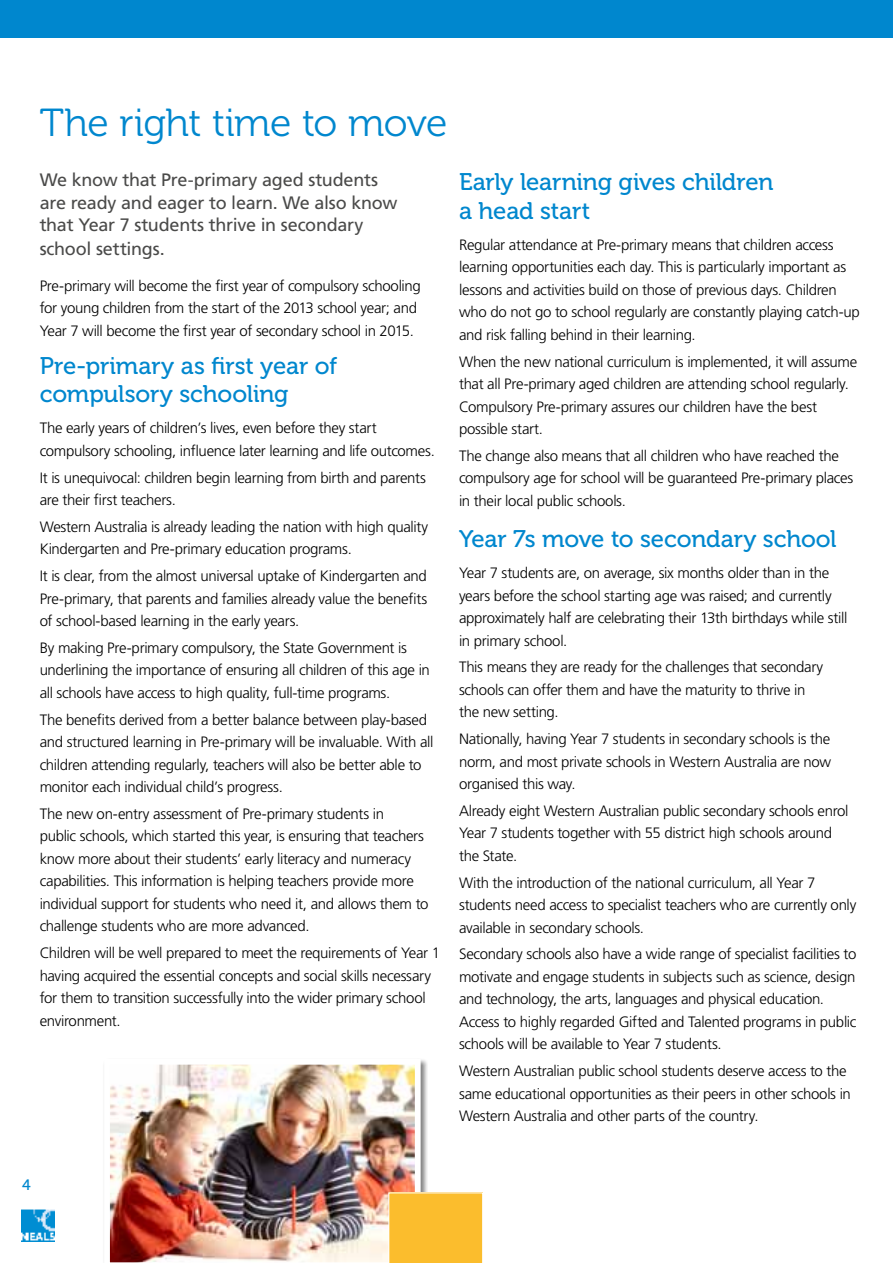
<style>
.page{position:relative;width:893px;height:1263px;background:#fff}
.page>*{position:absolute;margin:0;border:0;box-sizing:border-box;transform-origin:0 0}
.t1{font:39px "Museo 300";letter-spacing:-.01em;color:#0087ce}
.t2{font:24px/28.5px "Museo 500";letter-spacing:-.005em;color:#0087ce}
.t3{font:18px/23px "Frutiger";letter-spacing:-.015em;color:#4a4a49}
.t4{font:300 15px/22.5px "Frutiger";letter-spacing:-.02em;color:#000}
.t5{font:15px "Museo 500";color:#0087ce}
</style>
<div class="page">
<svg style="left:21px;top:1209px;width:34px;height:33px"></svg>
<div style="left:0;top:0;width:893px;height:38px;background:#0087ce"></div>
<div style="left:102px;top:1057px;width:326px;height:206px;background:#000;opacity:.5"></div>
<img style="left:104px;top:1059px;width:317px;height:204px">
<div style="left:388px;top:1192px;width:95px;height:71px;background:#fbbd2d"></div>
<h1 class="t1" style="left:40px;top:101px;width:409px">The right time to move</h1>
<p class="t3" style="left:40px;top:168px;width:359px">We know that Pre-primary aged students are ready and eager to learn. We also know that Year 7 students thrive in secondary school settings.</p>
<p class="t4" style="left:40px;top:274px;width:383px">Pre-primary will become the first year of compulsory schooling for young children from the start of the 2013 school year; and<br>Year 7 will become the first year of secondary school in 2015.</p>
<h2 class="t2" style="left:40px;top:352px;width:299px">Pre-primary as first year of compulsory schooling</h2>
<p class="t4" style="left:40px;top:417px;width:397px">The early years of children’s lives, even before they start compulsory schooling, influence later learning and life outcomes.</p>
<p class="t4" style="left:40px;top:466px;width:388px">It is unequivocal: children begin learning from birth and parents are their first teachers.</p>
<p class="t4" style="left:40px;top:515px;width:390px">Western Australia is already leading the nation with high quality<br>Kindergarten and Pre-primary education programs.</p>
<p class="t4" style="left:40px;top:564px;width:389px;text-align:justify">It is clear, from the almost universal uptake of Kindergarten and Pre-primary, that parents and families already value the benefits of school-based learning in the early years.</p>
<p class="t4" style="left:40px;top:636px;width:392px">By making Pre-primary compulsory, the State Government is underlining the importance of ensuring all children of this age in all schools have access to high quality, full-time programs.</p>
<p class="t4" style="left:40px;top:708px;width:395px">The benefits derived from a better balance between play-based and structured learning in Pre-primary will be invaluable. With all children attending regularly, teachers will also be better able to monitor each individual child’s progress.</p>
<p class="t4" style="left:40px;top:802px;width:390px">The new on-entry assessment of Pre-primary students in<br>public schools, which started this year, is ensuring that teachers know more about their students’ early literacy and numeracy capabilities. This information is helping teachers provide more individual support for students who need it, and allows them to challenge students who are more advanced.</p>
<p class="t4" style="left:40px;top:941px;width:402px">Children will be well prepared to meet the requirements of Year 1 having acquired the essential concepts and social skills necessary for them to transition successfully into the wider primary school environment.</p>
<h2 class="t2" style="left:459px;top:168px;width:316px">Early learning gives children a head start</h2>
<p class="t4" style="left:459px;top:233px;width:402px">Regular attendance at Pre-primary means that children access learning opportunities each day. This is particularly important as lessons and activities build on those of previous days. Children who do not go to school regularly are constantly playing catch-up and risk falling behind in their learning.</p>
<p class="t4" style="left:459px;top:350px;width:400px">When the new national curriculum is implemented, it will assume that all Pre-primary aged children are attending school regularly.<br>Compulsory Pre-primary assures our children have the best possible start.</p>
<p class="t4" style="left:459px;top:444px;width:396px">The change also means that all children who have reached the compulsory age for school will be guaranteed Pre-primary places in their local public schools.</p>
<h2 class="t2" style="left:459px;top:525px;width:379px">Year 7s move to secondary school</h2>
<p class="t4" style="left:459px;top:562px;width:390px">Year 7 students are, on average, six months older than in the years before the school starting age was raised; and currently approximately half are celebrating their 13th birthdays while still in primary school.</p>
<p class="t4" style="left:459px;top:656px;width:366px">This means they are ready for the challenges that secondary schools can offer them and have the maturity to thrive in the new setting.</p>
<p class="t4" style="left:459px;top:728px;width:374px;text-align:justify">Nationally, having Year 7 students in secondary schools is the norm, and most private schools in Western Australia are now organised this way.</p>
<p class="t4" style="left:459px;top:799px;width:391px">Already eight Western Australian public secondary schools enrol<br>Year 7 students together with 55 district high schools around the State.</p>
<p class="t4" style="left:459px;top:871px;width:399px">With the introduction of the national curriculum, all Year 7 students need access to specialist teachers who are currently only available in secondary schools.</p>
<p class="t4" style="left:459px;top:943px;width:399px">Secondary schools also have a wide range of specialist facilities to motivate and engage students in subjects such as science, design and technology, the arts, languages and physical education.<br>Access to highly regarded Gifted and Talented programs in public schools will be available to Year 7 students.</p>
<p class="t4" style="left:459px;top:1059px;width:393px">Western Australian public school students deserve access to the same educational opportunities as their peers in other schools in<br>Western Australia and other parts of the country.</p>
<p class="t5" style="left:22px;top:1177px;width:10px">4</p>
</div>
